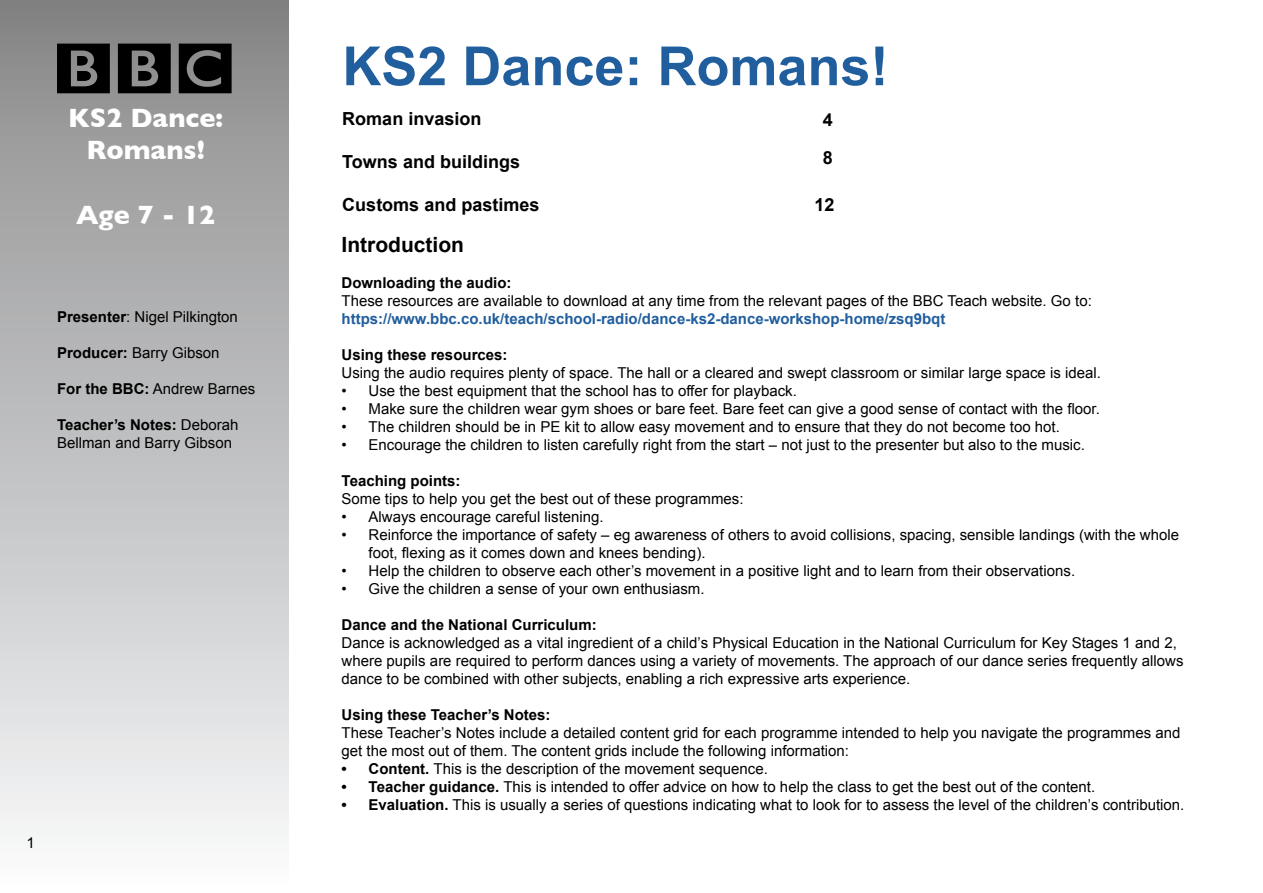
<style>
.page{position:relative;width:1263px;height:893px;background:#fff}
.page>*{position:absolute;margin:0;border:0;box-sizing:border-box;transform-origin:0 0}
.t1{font:700 54px "Arial";color:#215e9e}
.t2{font:700 27px/32.4px "Gill Sans";color:#fff;text-align:center}
.t3{font:700 21px "Arial";color:#000}
.t4{font:700 18px/37.5px "Arial";color:#000}
.t5{font:15px/18px "Arial";color:#000}
.t6{font:700 15px "Arial";color:#000}
.t7{font:700 15px "Arial";color:#215e9e}
.s1{font-weight:700}
</style>
<div class="page">
<div style="left:0;top:0;width:289px;height:893px;background:linear-gradient(to bottom,#878788,#fafbfc)"></div>
<svg style="left:179px;top:44px;width:53px;height:49px;background:#1b1b1b"></svg>
<svg style="left:118px;top:44px;width:53px;height:49px;background:#222"></svg>
<svg style="left:57px;top:44px;width:53px;height:49px;background:#212121"></svg>
<h2 class="t2" style="left:68px;top:101px;width:156px">KS2 Dance:<br>Romans!</h2>
<h2 class="t2" style="left:76px;top:198px;width:141px">Age 7 - 12</h2>
<p class="t5" style="left:57px;top:308px;width:182px"><span class="s1">Presenter</span>: Nigel Pilkington</p>
<p class="t5" style="left:57px;top:344px;width:164px"><span class="s1">Producer:</span> Barry Gibson</p>
<p class="t5" style="left:57px;top:380px;width:200px"><span class="s1">For the BBC:</span> Andrew Barnes</p>
<p class="t5" style="left:57px;top:416px;width:183px"><span class="s1">Teacher’s Notes:</span> Deborah<br>Bellman and Barry Gibson</p>
<p class="t5" style="left:27px;top:833px;width:10px">1</p>
<h1 class="t1" style="left:342px;top:30px;width:548px">KS2 Dance: Romans!</h1>
<p class="t4" style="left:342px;top:101px;width:141px">Roman invasion</p>
<p class="t4" style="left:342px;top:144px;width:179px">Towns and buildings</p>
<p class="t4" style="left:342px;top:187px;width:199px">Customs and pastimes</p>
<p class="t4" style="left:814px;top:187px;width:22px">12</p>
<p class="t4" style="left:823px;top:102px;width:12px">4<br>8</p>
<h3 class="t3" style="left:342px;top:231px;width:124px">Introduction</h3>
<p class="t6" style="left:342px;top:273px;width:172px">Downloading the audio:</p>
<p class="t5" style="left:342px;top:292px;width:752px">These resources are available to download at any time from the relevant pages of the BBC Teach website. Go to:</p>
<p class="t7" style="left:342px;top:309px;width:605px">https://www.bbc.co.uk/teach/school-radio/dance-ks2-dance-workshop-home/zsq9bqt</p>
<p class="t6" style="left:342px;top:345px;width:167px">Using these resources:</p>
<p class="t5" style="left:342px;top:364px;width:761px">Using the audio requires plenty of space. The hall or a cleared and swept classroom or similar large space is ideal.</p>
<p class="t5" style="left:342px;top:382px;width:457px">• Use the best equipment that the school has to offer for playback.</p>
<p class="t5" style="left:342px;top:400px;width:760px">• Make sure the children wear gym shoes or bare feet. Bare feet can give a good sense of contact with the floor.</p>
<p class="t5" style="left:342px;top:418px;width:720px">• The children should be in PE kit to allow easy movement and to ensure that they do not become too hot.</p>
<p class="t5" style="left:342px;top:436px;width:745px">• Encourage the children to listen carefully right from the start – not just to the presenter but also to the music.</p>
<p class="t6" style="left:342px;top:471px;width:120px">Teaching points:</p>
<p class="t5" style="left:342px;top:490px;width:403px">Some tips to help you get the best out of these programmes:</p>
<p class="t5" style="left:342px;top:508px;width:264px">• Always encourage careful listening.</p>
<p class="t5" style="left:369px;top:526px;width:812px;text-indent:-27px">• Reinforce the importance of safety – eg awareness of others to avoid collisions, spacing, sensible landings (with the whole foot, flexing as it comes down and knees bending).</p>
<p class="t5" style="left:342px;top:562px;width:735px">• Help the children to observe each other’s movement in a positive light and to learn from their observations.</p>
<p class="t5" style="left:342px;top:580px;width:364px">• Give the children a sense of your own enthusiasm.</p>
<p class="t6" style="left:342px;top:615px;width:257px">Dance and the National Curriculum:</p>
<p class="t5" style="left:342px;top:634px;width:843px">Dance is acknowledged as a vital ingredient of a child’s Physical Education in the National Curriculum for Key Stages 1 and 2, where pupils are required to perform dances using a variety of movements. The approach of our dance series frequently allows dance to be combined with other subjects, enabling a rich expressive arts experience.</p>
<p class="t6" style="left:342px;top:705px;width:210px">Using these Teacher’s Notes:</p>
<p class="t5" style="left:342px;top:724px;width:840px">These Teacher’s Notes include a detailed content grid for each programme intended to help you navigate the programmes and get the most out of them. The content grids include the following information:</p>
<p class="t5" style="left:342px;top:760px;width:428px"><span class="s1">• Content.</span> This is the description of the movement sequence.</p>
<p class="t5" style="left:342px;top:778px;width:755px"><span class="s1">• Teacher guidance.</span> This is intended to offer advice on how to help the class to get the best out of the content.</p>
<p class="t5" style="left:342px;top:796px;width:844px"><span class="s1">• Evaluation.</span> This is usually a series of questions indicating what to look for to assess the level of the children’s contribution.</p>
</div>
